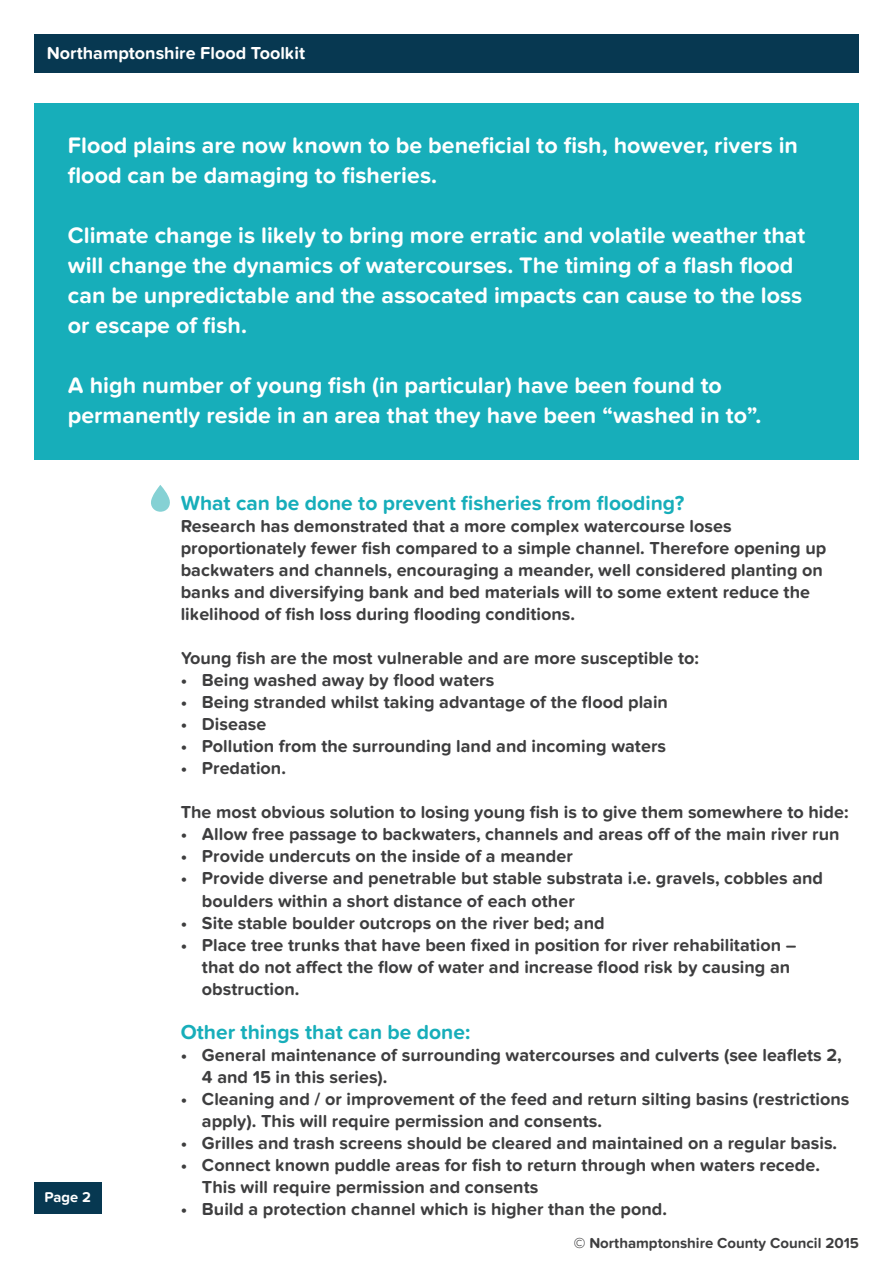
<style>
.page{position:relative;width:893px;height:1263px;background:#fff}
.page>*{position:absolute;margin:0;border:0;box-sizing:border-box;transform-origin:0 0}
.body{font:700 23.25px/30px "Proxima Nova Soft";color:#fff}
.body-2{font:700 21px "Proxima Nova Soft";color:#17aeba}
.body-3{font:700 18px/22px "Proxima Nova Soft";color:#3e3e3f}
.body-4{font:700 18px "Proxima Nova Soft";color:#fff}
.t1{font:700 15px "Proxima Nova Soft";color:#3e3e3f}
.body-5{font:700 14.7px "Proxima Nova Soft";color:#fff}
</style>
<div class="page">
<div style="left:34px;top:34px;width:825px;height:38px;background:#073851"></div>
<div style="left:34px;top:1183px;width:68px;height:31px;background:#073851"></div>
<div style="left:34px;top:103px;width:825px;height:356px;background:#17aeba"></div>
<svg style="left:151px;top:485px;width:19px;height:27px"></svg>
<p class="body-4" style="left:47px;top:42px;width:260px">Northamptonshire Flood Toolkit</p>
<p class="body" style="left:68px;top:131px;width:732px">Flood plains are now known to be beneficial to fish, however, rivers in flood can be damaging to fisheries.</p>
<p class="body" style="left:68px;top:221px;width:739px">Climate change is likely to bring more erratic and volatile weather that will change the dynamics of watercourses. The timing of a flash flood can be unpredictable and the assocated impacts can cause to the loss or escape of fish.</p>
<p class="body" style="left:68px;top:371px;width:695px">A high number of young fish (in particular) have been found to permanently reside in an area that they have been “washed in to”.</p>
<p class="body-5" style="left:45px;top:1188px;width:48px">Page 2</p>
<p class="body-2" style="left:181px;top:490px;width:505px">What can be done to prevent fisheries from flooding?</p>
<p class="body-3" style="left:181px;top:515px;width:647px">Research has demonstrated that a more complex watercourse loses proportionately fewer fish compared to a simple channel. Therefore opening up backwaters and channels, encouraging a meander, well considered planting on banks and diversifying bank and bed materials will to some extent reduce the likelihood of fish loss during flooding conditions.</p>
<p class="body-3" style="left:181px;top:647px;width:520px">Young fish are the most vulnerable and are more susceptible to:</p>
<p class="body-3" style="left:181px;top:669px;width:315px">• Being washed away by flood waters</p>
<p class="body-3" style="left:181px;top:691px;width:489px">• Being stranded whilst taking advantage of the flood plain</p>
<p class="body-3" style="left:181px;top:713px;width:87px">• Disease</p>
<p class="body-3" style="left:181px;top:735px;width:487px">• Pollution from the surrounding land and incoming waters</p>
<p class="body-3" style="left:181px;top:757px;width:107px">• Predation.</p>
<p class="body-3" style="left:181px;top:802px;width:669px">The most obvious solution to losing young fish is to give them somewhere to hide:</p>
<p class="body-3" style="left:181px;top:824px;width:660px">• Allow free passage to backwaters, channels and areas off of the main river run</p>
<p class="body-3" style="left:181px;top:846px;width:394px">• Provide undercuts on the inside of a meander</p>
<p class="body-3" style="left:202px;top:868px;width:623px;text-indent:-21px">• Provide diverse and penetrable but stable substrata i.e. gravels, cobbles and boulders within a short distance of each other</p>
<p class="body-3" style="left:181px;top:912px;width:425px">• Site stable boulder outcrops on the river bed; and</p>
<p class="body-3" style="left:202px;top:934px;width:596px;text-indent:-21px">• Place tree trunks that have been fixed in position for river rehabilitation – that do not affect the flow of water and increase flood risk by causing an obstruction.</p>
<p class="body-2" style="left:181px;top:1020px;width:291px">Other things that can be done:</p>
<p class="body-3" style="left:202px;top:1044px;width:641px;text-indent:-21px">• General maintenance of surrounding watercourses and culverts (see leaflets 2,<br>4 and 15 in this series).</p>
<p class="body-3" style="left:202px;top:1088px;width:649px;text-indent:-21px">• Cleaning and / or improvement of the feed and return silting basins (restrictions apply). This will require permission and consents.</p>
<p class="body-3" style="left:181px;top:1132px;width:658px">• Grilles and trash screens should be cleared and maintained on a regular basis.</p>
<p class="body-3" style="left:202px;top:1154px;width:619px;text-indent:-21px">• Connect known puddle areas for fish to return through when waters recede.<br>This will require permission and consents</p>
<p class="body-3" style="left:181px;top:1198px;width:488px">• Build a protection channel which is higher than the pond.</p>
<p class="t1" style="left:574px;top:1234px;width:287px">© Northamptonshire County Council 2015</p>
</div>
